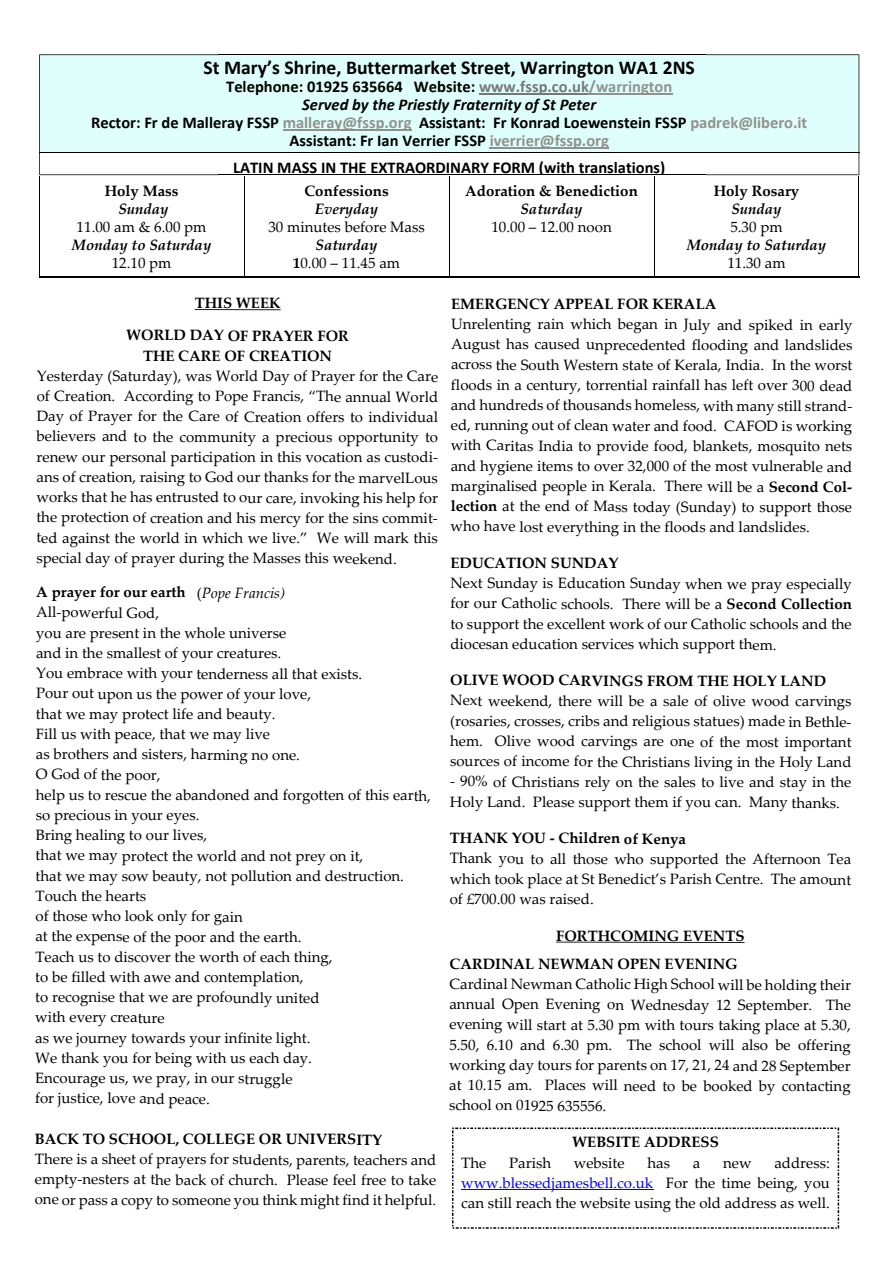
<style>
.page{position:relative;width:893px;height:1263px;background:#fff}
.page>*{position:absolute;margin:0;border:0;box-sizing:border-box;transform-origin:0 0}
.t1{font:700 19.65px "Calibri";color:#000}
.t2{font:700 16.5px/18px "Calibri";color:#000;text-align:center}
.t3{font:15px/20.2px "Palatino Linotype";color:#000;text-align:justify}
.t4{font:700 15px/32.4px "Palatino Linotype";color:#000;text-align:center}
.t5{font:italic 700 15px "Palatino Linotype";color:#000}
.s1{color:#777}
.s2{color:#91918c}
.s3{font-style:italic}
.s4{font-weight:700;font-style:italic}
.s5{font-weight:700}
.s6{color:#00f}
</style>
<div class="page">
<hr style="left:195px;top:309px;width:86px;height:1px;background:#000">
<svg style="left:556px;top:941px;width:188px;height:2px"></svg>
<div style="left:39px;top:55px;width:820px;height:98px;background:#dffffc"></div>
<hr style="left:479px;top:94px;width:110px;height:1px;background:#777">
<hr style="left:596px;top:94px;width:76px;height:1px;background:#91918c">
<hr style="left:283px;top:130px;width:129px;height:1px;background:#91918c">
<hr style="left:490px;top:148px;width:119px;height:1px;background:#91918c">
<hr style="left:219px;top:54px;width:487px;height:1px;background:#000">
<hr style="left:219px;top:153px;width:487px;height:1px;background:#000">
<hr style="left:219px;top:174px;width:487px;height:1px;background:#000">
<svg style="left:39px;top:54px;width:180px;height:121px"></svg>
<svg style="left:706px;top:54px;width:154px;height:121px"></svg>
<hr style="left:39px;top:276px;width:205px;height:2px;background:#000">
<hr style="left:244px;top:276px;width:205px;height:2px;background:#000">
<hr style="left:449px;top:276px;width:205px;height:2px;background:#000">
<hr style="left:654px;top:276px;width:205px;height:2px;background:#000">
<hr style="left:39px;top:176px;width:1px;height:102px;background:#000">
<hr style="left:244px;top:176px;width:1px;height:100px;background:#000">
<hr style="left:449px;top:176px;width:1px;height:100px;background:#000">
<hr style="left:654px;top:176px;width:1px;height:100px;background:#000">
<hr style="left:859px;top:176px;width:1px;height:102px;background:#000">
<hr style="left:461px;top:1189px;width:192px;height:1px;background:#00f">
<h1 class="t1" style="left:204px;top:60px;width:493px">St Mary’s Shrine, Buttermarket Street, Warrington WA1 2NS</h1>
<p class="t2" style="left:91px;top:79px;width:718px">Telephone: 01925 635664 Website: <span class="s1">www.fssp.co.uk</span><span class="s2">/warrington<br></span><span class="s3">Served by the Priestly Fraternity of St Peter<br></span>Rector: Fr de Malleray FSSP <span class="s2">malleray@fssp.org</span> Assistant: Fr Konrad Loewenstein FSSP <span class="s2">padrek@libero.it </span>Assistant: Fr Ian Verrier FSSP <span class="s2">iverrier@fssp.org</span></p>
<p class="t2" style="left:233px;top:159px;width:434px">LATIN MASS IN THE EXTRAORDINARY FORM (with translations)</p>
<p class="t4" style="left:105px;top:176px;width:75px">Holy Mass</p>
<p class="t5" style="left:118px;top:203px;width:52px">Sunday</p>
<p class="t3" style="left:77px;top:218px;width:131px">11.00 am &amp; 6.00 pm</p>
<p class="t5" style="left:72px;top:239px;width:141px">Monday to Saturday</p>
<p class="t3" style="left:112px;top:254px;width:61px">12.10 pm</p>
<p class="t4" style="left:304px;top:176px;width:86px">Confessions</p>
<p class="t5" style="left:315px;top:203px;width:65px">Everyday</p>
<p class="t3" style="left:268px;top:218px;width:158px">30 minutes before Mass</p>
<p class="t3" style="left:293px;top:238px;width:109px;line-height:18px;text-align:center"><span class="s4">Saturday<br></span><span class="s5">1</span>0.00 – 11.45 am</p>
<p class="t4" style="left:465px;top:176px;width:174px">Adoration &amp; Benediction</p>
<p class="t5" style="left:521px;top:203px;width:63px">Saturday</p>
<p class="t3" style="left:491px;top:218px;width:122px">10.00 – 12.00 noon</p>
<p class="t4" style="left:714px;top:176px;width:87px">Holy Rosary</p>
<p class="t5" style="left:731px;top:203px;width:52px">Sunday</p>
<p class="t3" style="left:730px;top:218px;width:54px">5.30 pm</p>
<p class="t5" style="left:687px;top:239px;width:141px">Monday to Saturday</p>
<p class="t3" style="left:727px;top:254px;width:60px">11.30 am</p>
<p class="t4" style="left:126px;top:289px;width:224px">THIS WEEK<br>WORLD DAY OF PRAYER FOR</p>
<p class="t4" style="left:143px;top:341px;width:191px">THE CARE OF CREATION</p>
<p class="t3" style="left:36px;top:367px;width:403px">Yesterday (Saturday), was World Day of Prayer for the Care of Creation. According to Pope Francis, “The annual World Day of Prayer for the Care of Creation offers to individual believers and to the community a precious opportunity to renew our personal participation in this vocation as custodi&shy;ans of creation, raising to God our thanks for the marvelLous works that he has entrusted to our care, invoking his help for the protection of creation and his mercy for the sins commit&shy;ted against the world in which we live.” We will mark this special day of prayer during the Masses this weekend.</p>
<p class="t3" style="left:35px;top:584px;width:398px;text-align:left"><span class="s5">A prayer for our earth</span> (<span class="s3">Pope Francis)<br></span>All-powerful God,<br>you are present in the whole universe<br>and in the smallest of your creatures.<br>You embrace with your tenderness all that exists.<br>Pour out upon us the power of your love,<br>that we may protect life and beauty.<br>Fill us with peace, that we may live<br>as brothers and sisters, harming no one.<br>O God of the poor,<br>help us to rescue the abandoned and forgotten of this earth, so precious in your eyes.<br>Bring healing to our lives,<br>that we may protect the world and not prey on it,<br>that we may sow beauty, not pollution and destruction.<br>Touch the hearts<br>of those who look only for gain<br>at the expense of the poor and the earth.<br>Teach us to discover the worth of each thing,<br>to be filled with awe and contemplation,<br>to recognise that we are profoundly united<br>with every creature<br>as we journey towards your infinite light.<br>We thank you for being with us each day.<br>Encourage us, we pray, in our struggle<br>for justice, love and peace.</p>
<p class="t4" style="left:35px;top:1124px;width:349px">BACK TO SCHOOL, COLLEGE OR UNIVERSITY</p>
<p class="t3" style="left:35px;top:1151px;width:403px">There is a sheet of prayers for students, parents, teachers and empty-nesters at the back of church. Please feel free to take one or pass a copy to someone you think might find it helpful.</p>
<p class="t4" style="left:451px;top:289px;width:267px">EMERGENCY APPEAL FOR KERALA</p>
<p class="t3" style="left:451px;top:316px;width:403px">Unrelenting rain which began in July and spiked in early August has caused unprecedented flooding and landslides across the South Western state of Kerala, India. In the worst floods in a century, torrential rainfall has left over 300 dead and hundreds of thousands homeless, with many still strand&shy;ed, running out of clean water and food. CAFOD is working with Caritas India to provide food, blankets, mosquito nets and hygiene items to over 32,000 of the most vulnerable and marginalised people in Kerala. There will be a <span class="s5">Second Col&shy;lection</span> at the end of Mass today (Sunday) to support those who have lost everything in the floods and landslides.</p>
<p class="t4" style="left:451px;top:548px;width:169px">EDUCATION SUNDAY</p>
<p class="t3" style="left:450px;top:575px;width:403px">Next Sunday is Education Sunday when we pray especially for our Catholic schools. There will be a <span class="s5">Second Collection </span>to support the excellent work of our Catholic schools and the diocesan education services which support them.</p>
<p class="t4" style="left:450px;top:666px;width:377px">OLIVE WOOD CARVINGS FROM THE HOLY LAND</p>
<p class="t3" style="left:450px;top:692px;width:403px">Next weekend, there will be a sale of olive wood carvings (rosaries, crosses, cribs and religious statues) made in Bethle&shy;hem. Olive wood carvings are one of the most important sources of income for the Christians living in the Holy Land</p>
<p class="t3" style="left:450px;top:773px;width:403px">- 90% of Christians rely on the sales to live and stay in the<br>Holy Land. Please support them if you can. Many thanks.</p>
<p class="t4" style="left:450px;top:824px;width:238px">THANK YOU - Children of Kenya</p>
<p class="t3" style="left:450px;top:850px;width:403px">Thank you to all those who supported the Afternoon Tea which took place at St Benedict’s Parish Centre. The amount of £700.00 was raised.</p>
<p class="t4" style="left:450px;top:923px;width:297px;line-height:28.2px;text-align:left;text-indent:107px">FORTHCOMING EVENTS<br>CARDINAL NEWMAN OPEN EVENING</p>
<p class="t3" style="left:449px;top:976px;width:403px">Cardinal Newman Catholic High School will be holding their annual Open Evening on Wednesday 12 September. The evening will start at 5.30 pm with tours taking place at 5.30, 5.50, 6.10 and 6.30 pm. The school will also be offering working day tours for parents on 17, 21, 24 and 28 September at 10.15 am. Places will need to be booked by contacting school on 01925 635556.</p>
<p class="t4" style="left:572px;top:1128px;width:148px">WEBSITE ADDRESS</p>
<p class="t3" style="left:461px;top:1154px;width:370px;text-indent:313px">address: <span class="s6">www.blessedjamesbell.co.uk</span> For the time being, you can still reach the website using the old address as well.</p>
<p class="t3" style="left:461px;top:1154px;width:27px">The</p>
<p class="t3" style="left:509px;top:1154px;width:43px">Parish</p>
<p class="t3" style="left:574px;top:1154px;width:52px">website</p>
<p class="t3" style="left:647px;top:1154px;width:24px">has</p>
<p class="t3" style="left:693px;top:1154px;width:9px">a</p>
<p class="t3" style="left:723px;top:1154px;width:30px">new</p>
</div>
